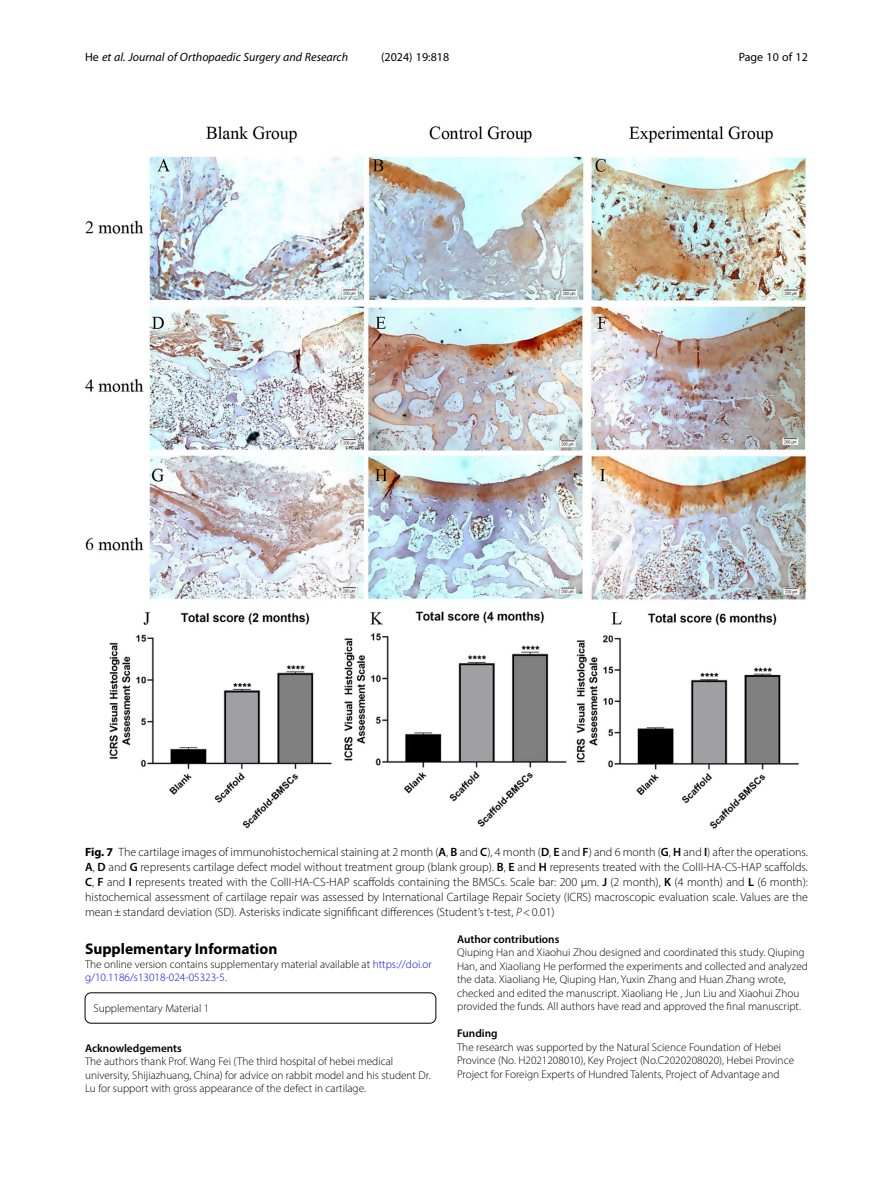
<style>
.page{position:relative;width:893px;height:1191px;background:#fff}
.page>*{position:absolute;margin:0;border:0;box-sizing:border-box;transform-origin:0 0}
.Head_1{font:700 15.45px "Myriad Pro";color:#000}
.Figure_Caption{font:300 12px/15px "Myriad Pro";color:#000;text-align:justify}
.t1{font:italic 12px "Myriad Pro";color:#000}
.t2{font:12px "Myriad Pro";color:#000}
.Author_Contribution{font:300 11.25px/13.5px "Myriad Pro";color:#000}
.Funding{font:300 11.25px/13.5px "Myriad Pro";color:#000}
.Acknowledgements{font:300 11.25px/13.5px "Myriad Pro";color:#000}
.Article_Note_ESM{font:300 11.25px/13.5px "Myriad Pro";color:#000}
.Endmatter_Heading{font:600 11.25px "Myriad Pro";color:#000}
.Additional_File_Info{font:300 11.25px "Myriad Pro";color:#000}
.s1{font-style:normal}
.s2{font-weight:700}
.s3{font-weight:600}
.s4{font-style:italic}
.s5{color:#00f}
</style>
<div class="page">
<div style="left:85px;top:992px;width:351px;height:31px;border:1px solid #000;border-radius:6px"></div>
<img style="left:85px;top:126px;width:722px;height:703px">
<p class="t1" style="left:85px;top:50px;width:265px"><span class="s1">He</span> et al. Journal of Orthopaedic Surgery and Research</p>
<p class="t2" style="left:381px;top:50px;width:70px">(2024) 19:818</p>
<p class="t2" style="left:739px;top:50px;width:71px">Page 10 of 12</p>
<p class="Figure_Caption" style="left:85px;top:844px;width:724px"><span class="s2">Fig. 7</span> The cartilage images of immunohistochemical staining at 2 month (<span class="s3">A</span>, <span class="s3">B</span> and <span class="s3">C</span>), 4 month (<span class="s3">D</span>, <span class="s3">E</span> and <span class="s3">F</span>) and 6 month (<span class="s3">G</span>, <span class="s3">H</span> and <span class="s3">I</span>) after the operations.<br><span class="s3">A</span>, <span class="s3">D</span> and <span class="s3">G</span> represents cartilage defect model without treatment group (blank group). <span class="s3">B</span>, <span class="s3">E</span> and <span class="s3">H</span> represents treated with the ColII-HA-CS-HAP scaffolds.<br><span class="s3">C</span>, <span class="s3">F</span> and <span class="s3">I</span> represents treated with the ColII-HA-CS-HAP scaffolds containing the BMSCs. Scale bar: 200 μm. <span class="s3">J</span> (2 month), <span class="s3">K</span> (4 month) and <span class="s3">L</span> (6 month): histochemical assessment of cartilage repair was assessed by International Cartilage Repair Society (ICRS) macroscopic evaluation scale. Values are the mean±standard deviation (SD). Asterisks indicate signifificant differences (Student’s t-test, <span class="s4">P</span>&lt;0.01)</p>
<p class="Head_1" style="left:85px;top:939px;width:194px">Supplementary Information</p>
<p class="Article_Note_ESM" style="left:85px;top:957px;width:348px">The online version contains supplementary material available at <span class="s5">https://doi.or g/10.1186/s13018-024-05323-5</span>.</p>
<p class="Additional_File_Info" style="left:94px;top:1001px;width:117px">Supplementary Material 1</p>
<p class="Endmatter_Heading" style="left:85px;top:1040px;width:98px">Acknowledgements</p>
<p class="Acknowledgements" style="left:85px;top:1054px;width:347px">The authors thank Prof. Wang Fei (The third hospital of hebei medical university, Shijiazhuang, China) for advice on rabbit model and his student Dr.<br>Lu for support with gross appearance of the defect in cartilage.</p>
<p class="Endmatter_Heading" style="left:457px;top:931px;width:104px">Author contributions</p>
<p class="Author_Contribution" style="left:457px;top:945px;width:352px">Qiuping Han and Xiaohui Zhou designed and coordinated this study. Qiuping Han, and Xiaoliang He performed the experiments and collected and analyzed the data. Xiaoliang He, Qiuping Han, Yuxin Zhang and Huan Zhang wrote, checked and edited the manuscript. Xiaoliang He , Jun Liu and Xiaohui Zhou provided the funds. All authors have read and approved the final manuscript.</p>
<p class="Endmatter_Heading" style="left:457px;top:1026px;width:42px">Funding</p>
<p class="Funding" style="left:457px;top:1040px;width:338px">The research was supported by the Natural Science Foundation of Hebei<br>Province (No. H2021208010), Key Project (No.C2020208020), Hebei Province<br>Project for Foreign Experts of Hundred Talents, Project of Advantage and</p>
</div>
